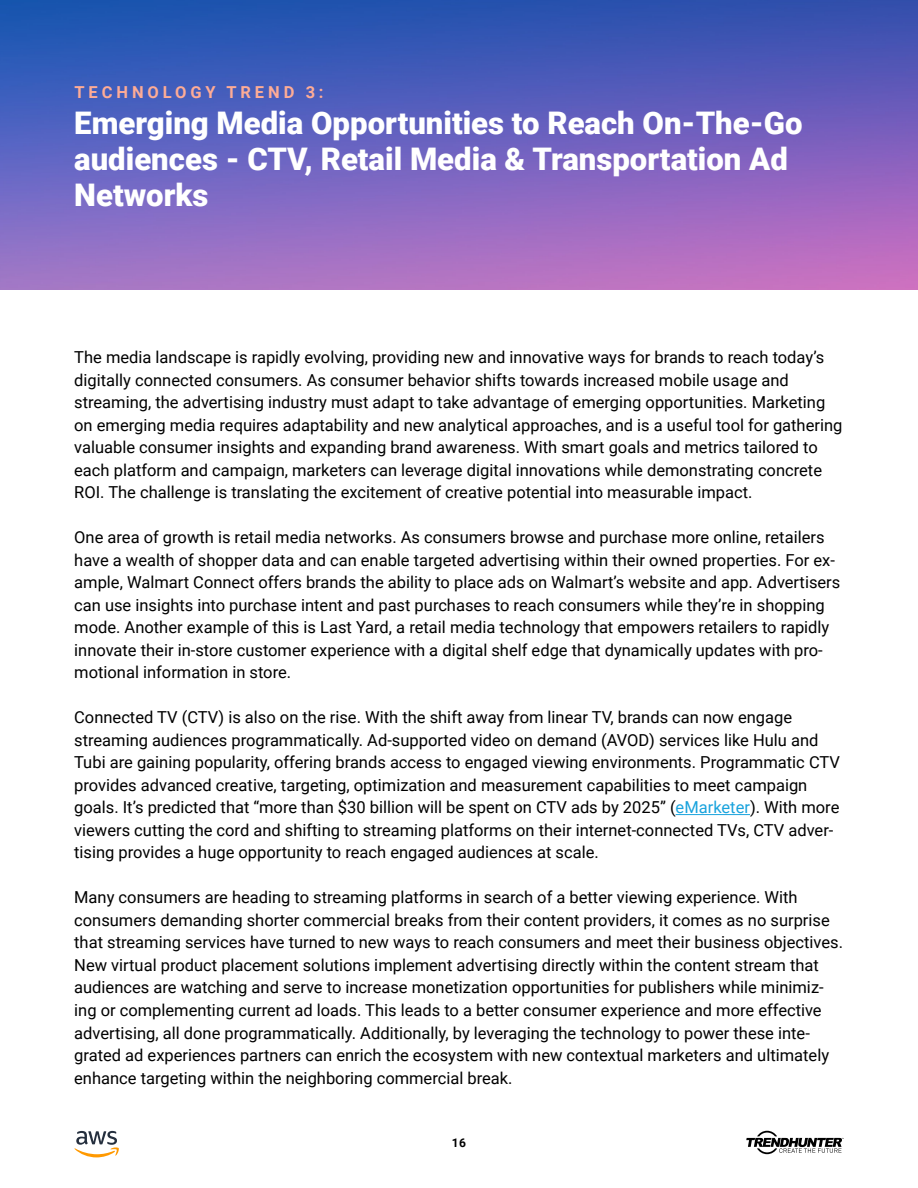
<style>
.page{position:relative;width:918px;height:1188px;background:#fff}
.page>*{position:absolute;margin:0;border:0;box-sizing:border-box;transform-origin:0 0}
.t1{font:900 31.2px/36px "Roboto";color:#fff}
.t2{font:16.5px/22.5px "Roboto";color:#000}
.t3{font:700 16.5px "Roboto";letter-spacing:.235em;color:#feac96}
.t4{font:700 12px "Roboto";color:#000}
.s1{color:#19a3dd}
</style>
<div class="page">
<svg style="left:746px;top:1131px;width:98px;height:23px"></svg>
<img style="left:0;top:0;width:918px;height:289px">
<svg style="left:74px;top:1131px;width:45px;height:26px"></svg>
<hr style="left:676px;top:814px;width:74px;height:1px;background:#19a3dd">
<p class="t3" style="left:75px;top:80px;width:250px">TECHNOLOGY TREND 3:</p>
<h1 class="t1" style="left:74px;top:103px;width:730px">Emerging Media Opportunities to Reach On-The-Go audiences - CTV, Retail Media &amp; Transportation Ad<br>Networks</h1>
<p class="t2" style="left:74px;top:346px;width:770px">The media landscape is rapidly evolving, providing new and innovative ways for brands to reach today’s digitally connected consumers. As consumer behavior shifts towards increased mobile usage and streaming, the advertising industry must adapt to take advantage of emerging opportunities. Marketing on emerging media requires adaptability and new analytical approaches, and is a useful tool for gathering valuable consumer insights and expanding brand awareness. With smart goals and metrics tailored to each platform and campaign, marketers can leverage digital innovations while demonstrating concrete ROI. The challenge is translating the excitement of creative potential into measurable impact.</p>
<p class="t2" style="left:74px;top:526px;width:768px">One area of growth is retail media networks. As consumers browse and purchase more online, retailers have a wealth of shopper data and can enable targeted advertising within their owned properties. For ex&shy;ample, Walmart Connect offers brands the ability to place ads on Walmart’s website and app. Advertisers can use insights into purchase intent and past purchases to reach consumers while they’re in shopping mode. Another example of this is Last Yard, a retail media technology that empowers retailers to rapidly innovate their in-store customer experience with a digital shelf edge that dynamically updates with pro&shy;motional information in store.</p>
<p class="t2" style="left:74px;top:706px;width:767px">Connected TV (CTV) is also on the rise. With the shift away from linear TV, brands can now engage streaming audiences programmatically. Ad-supported video on demand (AVOD) services like Hulu and Tubi are gaining popularity, offering brands access to engaged viewing environments. Programmatic CTV provides advanced creative, targeting, optimization and measurement capabilities to meet campaign goals. It’s predicted that “more than $30 billion will be spent on CTV ads by 2025” (<span class="s1">eMarketer</span>). With more viewers cutting the cord and shifting to streaming platforms on their internet-connected TVs, CTV adver&shy;tising provides a huge opportunity to reach engaged audiences at scale.</p>
<p class="t2" style="left:74px;top:886px;width:770px">Many consumers are heading to streaming platforms in search of a better viewing experience. With consumers demanding shorter commercial breaks from their content providers, it comes as no surprise that streaming services have turned to new ways to reach consumers and meet their business objectives.<br>New virtual product placement solutions implement advertising directly within the content stream that audiences are watching and serve to increase monetization opportunities for publishers while minimiz&shy;ing or complementing current ad loads. This leads to a better consumer experience and more effective advertising, all done programmatically. Additionally, by leveraging the technology to power these inte&shy;grated ad experiences partners can enrich the ecosystem with new contextual marketers and ultimately enhance targeting within the neighboring commercial break.</p>
<p class="t4" style="left:452px;top:1134px;width:16px">16</p>
</div>
